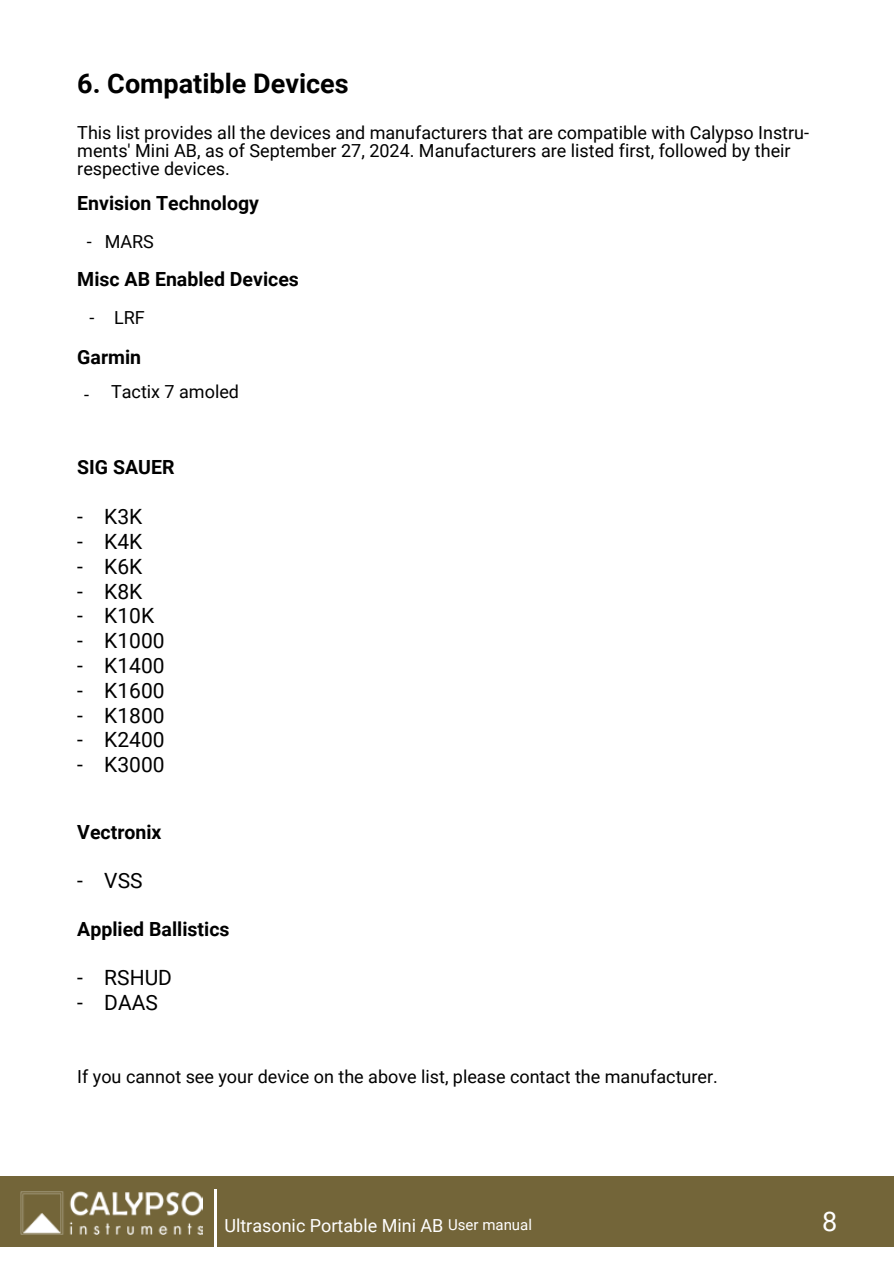
<style>
.page{position:relative;width:894px;height:1264px;background:#fff}
.page>*{position:absolute;margin:0;border:0;box-sizing:border-box;transform-origin:0 0}
.t1{font:700 27px "Roboto";color:#000}
.t2{font:27px "Roboto";color:#fff}
.t3{font:21px/24.8px "Roboto";color:#000}
.t4{font:700 19.5px "Roboto";color:#000}
.t5{font:18px/18px "Roboto";color:#000}
.t6{font:18px "Roboto";color:#fff}
.t7{font:15px "Roboto";color:#fff}
</style>
<div class="page">
<div style="left:1px;top:1176px;width:892px;height:70px;background:#736539"></div>
<hr style="left:214px;top:1189px;width:2px;height:74px;background:#fff">
<img style="left:21px;top:1191px;width:181px;height:43px">
<h1 class="t1" style="left:77px;top:68px;width:273px">6. Compatible Devices</h1>
<h6 class="t5" style="left:77px;top:124px;width:733px">This list provides all the devices and manufacturers that are compatible with Calypso Instru&shy;ments' Mini AB, as of September 27, 2024. Manufacturers are listed first, followed by their respective devices.</h6>
<p class="t4" style="left:77px;top:192px;width:183px">Envision Technology</p>
<p class="t5" style="left:87px;top:233px;width:6px">-</p>
<p class="t5" style="left:105px;top:233px;width:51px">MARS</p>
<h3 class="t4" style="left:77px;top:268px;width:223px">Misc AB Enabled Devices</h3>
<h5 class="t5" style="left:89px;top:308px;width:6px">-</h5>
<h4 class="t5" style="left:114px;top:308px;width:32px">LRF</h4>
<p class="t4" style="left:77px;top:346px;width:65px">Garmin</p>
<h6 class="t5" style="left:84px;top:385px;width:6px">-</h6>
<p class="t5" style="left:111px;top:383px;width:129px">Tactix 7 amoled</p>
<h6 class="t4" style="left:77px;top:455px;width:99px">SIG SAUER</h6>
<h4 class="t3" style="left:77px;top:505px;width:7px;text-align:justify">- - - - - - - - - - -</h4>
<p class="t3" style="left:104px;top:505px;width:62px">K3K<br>K4K<br>K6K<br>K8K<br>K10K<br>K1000<br>K1400<br>K1600<br>K1800<br>K2400<br>K3000</p>
<p class="t4" style="left:77px;top:821px;width:86px">Vectronix</p>
<p class="t3" style="left:77px;top:868px;width:7px">-</p>
<h4 class="t3" style="left:104px;top:868px;width:40px">VSS</h4>
<h2 class="t4" style="left:77px;top:918px;width:154px">Applied Ballistics</h2>
<h3 class="t3" style="left:77px;top:965px;width:7px">- -</h3>
<h3 class="t3" style="left:104px;top:965px;width:69px">RSHUD<br>DAAS</h3>
<h4 class="t5" style="left:77px;top:1067px;width:642px">If you cannot see your device on the above list, please contact the manufacturer.</h4>
<h5 class="t6" style="left:224px;top:1214px;width:220px">Ultrasonic Portable Mini AB</h5>
<h6 class="t7" style="left:448px;top:1216px;width:85px">User manual</h6>
<h4 class="t2" style="left:821px;top:1206px;width:17px">8</h4>
</div>
